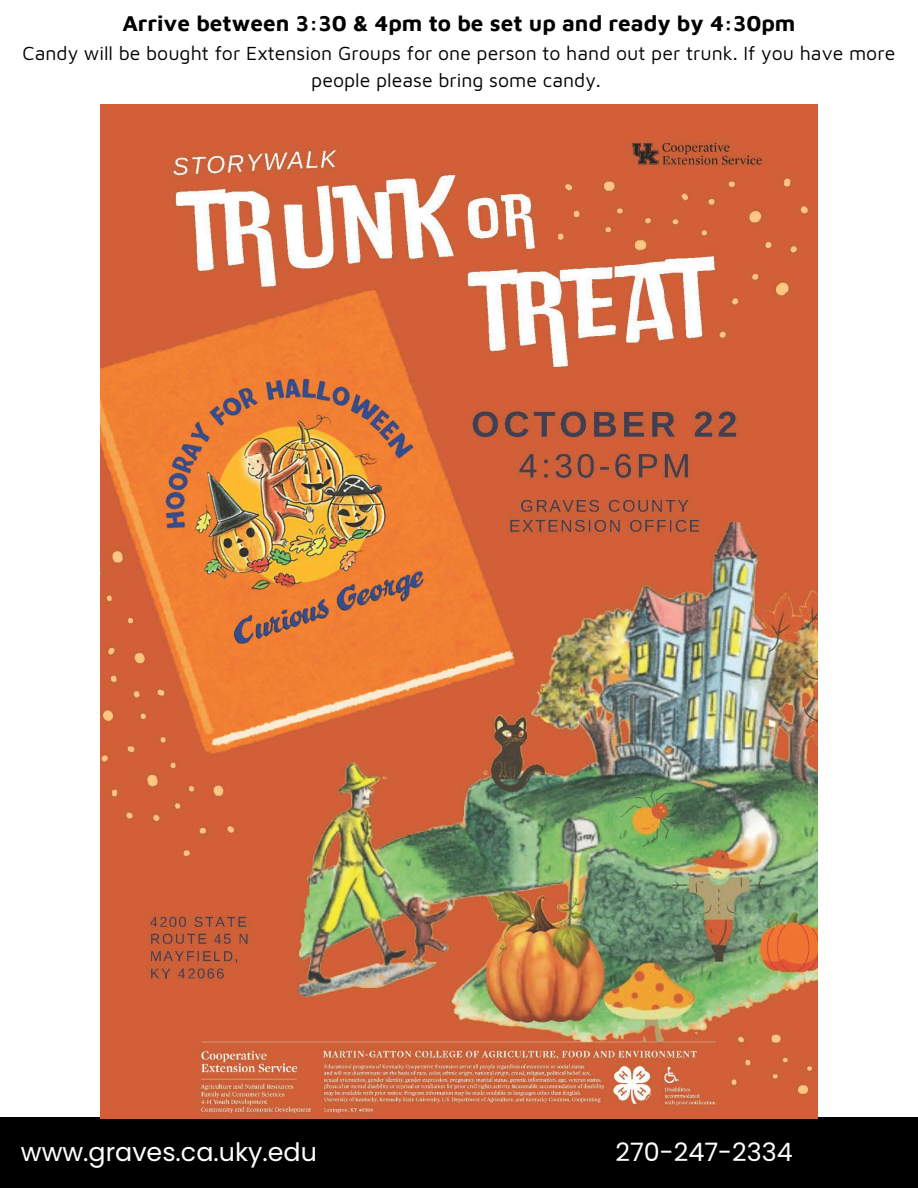
<style>
.page{position:relative;width:918px;height:1188px;background:#fff}
.page>*{position:absolute;margin:0;border:0;box-sizing:border-box;transform-origin:0 0}
.t1{font:25.35px "Poppins";color:#fff}
.t2{font:700 22.5px "Maven Pro";color:#000}
.t3{font:19.5px/27px "Maven Pro";color:#000;text-align:center}
</style>
<div class="page">
<div style="left:0;top:1118px;width:918px;height:70px;background:#000"></div>
<img style="left:101px;top:105px;width:716px;height:1013px">
<h1 class="t2" style="left:122px;top:9px;width:675px">Arrive between 3:30 &amp; 4pm to be set up and ready by 4:30pm</h1>
<h1 class="t3" style="left:23px;top:39px;width:874px">Candy will be bought for Extension Groups for one person to hand out per trunk. If you have more people please bring some candy.</h1>
<p class="t1" style="left:21px;top:1135px;width:298px">www.graves.ca.uky.edu</p>
<p class="t1" style="left:615px;top:1135px;width:179px">270-247-2334</p>
</div>
